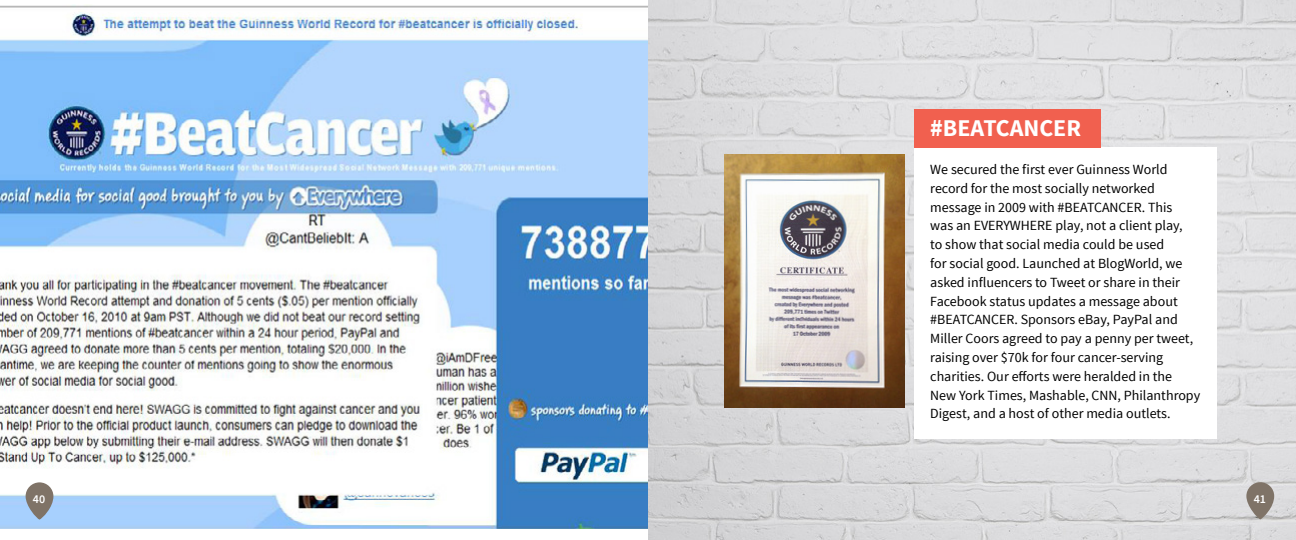
<style>
.page{position:relative;width:1296px;height:540px;background:#fff}
.page>*{position:absolute;margin:0;border:0;box-sizing:border-box;transform-origin:0 0}
.t1{font:700 24px "Source Sans Pro";color:#fff}
.t2{font:14px/18.8px "Source Sans Pro";color:#000}
.t3{font:600 12px "Source Sans Pro";color:#fff}
</style>
<div class="page">
<img style="left:648px;top:0;width:648px;height:540px">
<div style="left:914px;top:147px;width:303px;height:292px;background:#fff"></div>
<div style="left:914px;top:109px;width:186px;height:38px;background:#f1604f"></div>
<img style="left:0;top:5px;width:648px;height:524px">
<svg style="left:1246px;top:482px;width:28px;height:37px"></svg>
<svg style="left:26px;top:482px;width:27px;height:38px"></svg>
<img style="left:724px;top:154px;width:180px;height:253px">
<h1 class="t1" style="left:930px;top:113px;width:152px">#BEATCANCER</h1>
<p class="t2" style="left:930px;top:160px;width:239px">We secured the first ever Guinness World record for the most socially networked message in 2009 with #BEATcancer</p>
<p class="t2" style="left:930px;top:198px;width:254px;text-indent:212px">. This was an EVERYWHERE play, not a client play, to show that social media could be used for social good. Launched at BlogWorld, we asked influencers to Tweet or share in their<br>Facebook status updates a message about #BEATcancer</p>
<p class="t2" style="left:930px;top:311px;width:271px;text-indent:84px">. Sponsors eBay, PayPal and Miller Coors agreed to pay a penny per tweet, raising over $70k for four cancer-serving charities. Our efforts were heralded in the New York Times, Mashable, CNN, Philanthropy Digest, and a host of other media outlets.</p>
<p class="t3" style="left:33px;top:491px;width:14px">40</p>
<p class="t3" style="left:1254px;top:491px;width:14px">41</p>
</div>
